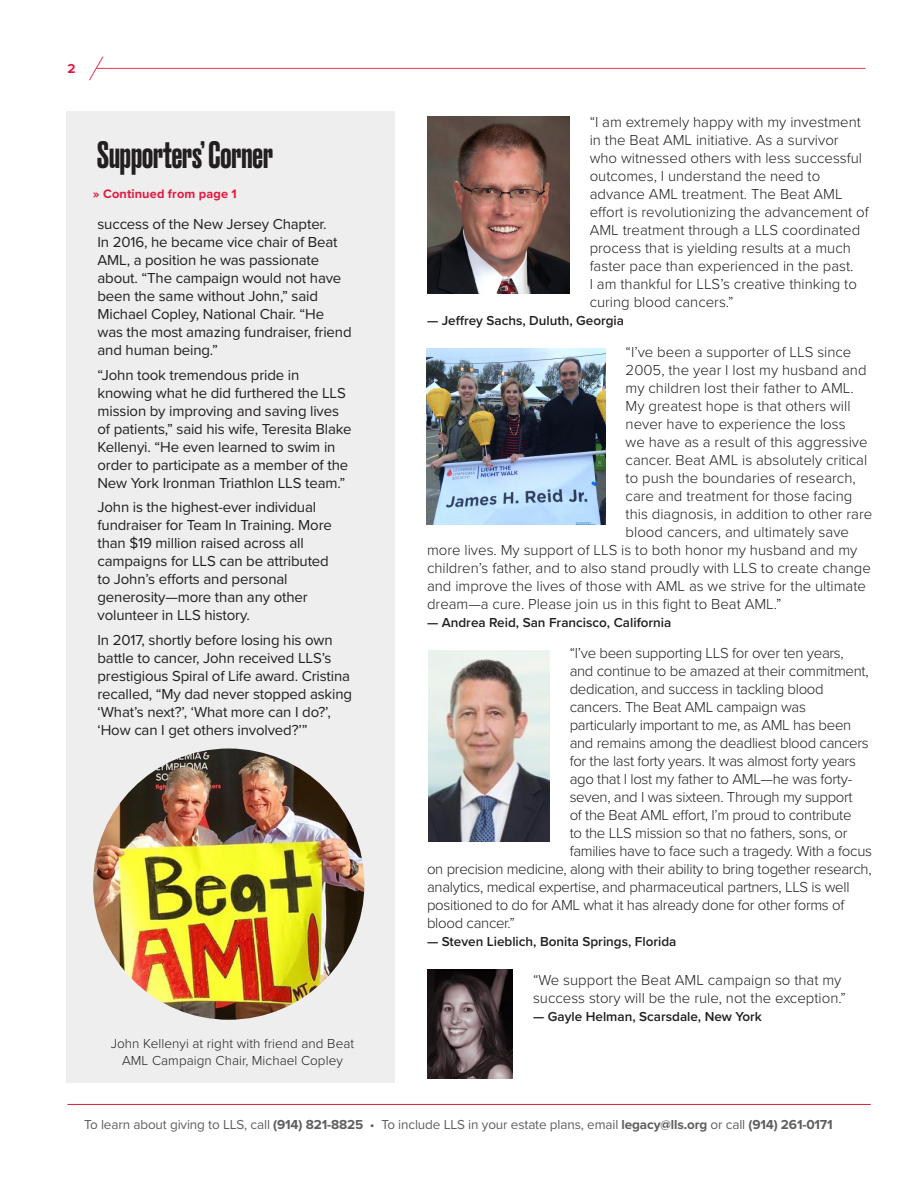
<style>
.page{position:relative;width:918px;height:1188px;background:#fff}
.page>*{position:absolute;margin:0;border:0;box-sizing:border-box;transform-origin:0 0}
.Headline_White_18_22{font:500 36px "Druk";color:#231f20}
.Body_10_5___13_5{font:300 15px/18px "Proxima Nova";color:#231f20}
.Body_10_5___13_5-2{font:15px/18px "Proxima Nova";letter-spacing:-.01em;color:#231f20}
.Body_10_5___13_5-3{font:300 15px "Proxima Nova";letter-spacing:-.02em;color:#231f20}
.Body_10_5___13_5-4{font:600 13.5px "Proxima Nova";color:#231f20}
.t1{font:13.5px "Proxima Nova";letter-spacing:-.01em;color:#5f5f62}
.Body_10_5___13_5-5{font:300 13.5px/16.5px "Proxima Nova";letter-spacing:.005em;color:#231f20;text-align:center}
.t2{font:700 13.5px "Proxima Nova";color:#e4183e}
.Continued_on_from_pa{font:700 12.75px "Proxima Nova";letter-spacing:.01em;color:#e4183e}
.s1{font-weight:700}
</style>
<div class="page">
<div style="left:66px;top:111px;width:329px;height:972px;background:#eeeeef"></div>
<hr style="left:68px;top:1104px;width:803px;height:1px;background:#e4183e">
<svg style="left:89px;top:56px;width:15px;height:25px"></svg>
<hr style="left:96px;top:68px;width:770px;height:1px;background:#e73a49">
<img style="left:93px;top:749px;width:271px;height:271px;border-radius:136px">
<img style="left:426px;top:348px;width:179px;height:176px">
<img style="left:427px;top:970px;width:86px;height:108px">
<img style="left:428px;top:650px;width:121px;height:191px">
<img style="left:428px;top:117px;width:141px;height:177px">
<p class="t2" style="left:68px;top:58px;width:10px">2</p>
<p class="Headline_White_18_22" style="left:97px;top:130px;width:178px">Supporters’ Corner</p>
<p class="Continued_on_from_pa" style="left:93px;top:184px;width:145px">» Continued from page 1</p>
<p class="Body_10_5___13_5-2" style="left:98px;top:214px;width:256px">success of the New Jersey Chapter.<br>In 2016, he became vice chair of Beat AML, a position he was passionate about. “The campaign would not have been the same without John,” said Michael Copley, National Chair. “He was the most amazing fundraiser, friend and human being.”</p>
<p class="Body_10_5___13_5-2" style="left:98px;top:365px;width:256px">“John took tremendous pride in knowing what he did furthered the LLS mission by improving and saving lives of patients,” said his wife, Teresita Blake Kellenyi. “He even learned to swim in order to participate as a member of the New York Ironman Triathlon LLS team.”</p>
<p class="Body_10_5___13_5-2" style="left:98px;top:498px;width:236px">John is the highest-ever individual fundraiser for Team In Training. More than $19 million raised across all campaigns for LLS can be attributed to John’s efforts and personal generosity—more than any other volunteer in LLS history.</p>
<p class="Body_10_5___13_5-2" style="left:98px;top:630px;width:256px">In 2017, shortly before losing his own battle to cancer, John received LLS’s prestigious Spiral of Life award. Cristina recalled, “My dad never stopped asking ‘What’s next?’, ‘What more can I do?’, ‘How can I get others involved?’”</p>
<p class="Body_10_5___13_5-5" style="left:111px;top:1035px;width:245px">John Kellenyi at right with friend and Beat<br>AML Campaign Chair, Michael Copley</p>
<p class="Body_10_5___13_5" style="left:590px;top:113px;width:281px">“I am extremely happy with my investment in the Beat AML initiative. As a survivor who witnessed others with less successful outcomes, I understand the need to advance AML treatment. The Beat AML effort is revolutionizing the advancement of AML treatment through a LLS coordinated process that is yielding results at a much faster pace than experienced in the past.<br>I am thankful for LLS’s creative thinking to curing blood cancers.”</p>
<p class="Body_10_5___13_5-4" style="left:427px;top:311px;width:199px">— Jeffrey Sachs, Duluth, Georgia</p>
<p class="Body_10_5___13_5" style="left:626px;top:342px;width:227px">“I’ve been a supporter of LLS since</p>
<p class="Body_10_5___13_5" style="left:626px;top:360px;width:242px">2005, the year I lost my husband and</p>
<p class="Body_10_5___13_5" style="left:626px;top:378px;width:230px">my children lost their father to AML.</p>
<p class="Body_10_5___13_5" style="left:626px;top:396px;width:226px">My greatest hope is that others will</p>
<p class="Body_10_5___13_5" style="left:626px;top:414px;width:221px">never have to experience the loss</p>
<p class="Body_10_5___13_5" style="left:626px;top:432px;width:243px">we have as a result of this aggressive</p>
<p class="Body_10_5___13_5" style="left:626px;top:450px;width:243px">cancer. Beat AML is absolutely critical</p>
<p class="Body_10_5___13_5" style="left:626px;top:468px;width:232px">to push the boundaries of research,</p>
<p class="Body_10_5___13_5" style="left:626px;top:486px;width:228px">care and treatment for those facing</p>
<p class="Body_10_5___13_5" style="left:626px;top:504px;width:248px">this diagnosis, in addition to other rare</p>
<p class="Body_10_5___13_5" style="left:626px;top:522px;width:225px">blood cancers, and ultimately save</p>
<p class="Body_10_5___13_5" style="left:427px;top:540px;width:432px">more lives. My support of LLS is to both honor my husband and my</p>
<p class="Body_10_5___13_5" style="left:427px;top:558px;width:446px">children’s father, and to also stand proudly with LLS to create change</p>
<p class="Body_10_5___13_5" style="left:427px;top:576px;width:441px">and improve the lives of those with AML as we strive for the ultimate</p>
<p class="Body_10_5___13_5" style="left:427px;top:594px;width:356px">dream—a cure. Please join us in this fight to Beat AML.”</p>
<p class="Body_10_5___13_5-4" style="left:427px;top:612px;width:246px">— Andrea Reid, San Francisco, California</p>
<p class="Body_10_5___13_5-3" style="left:570px;top:642px;width:276px">“I’ve been supporting LLS for over ten years,</p>
<p class="Body_10_5___13_5-3" style="left:570px;top:660px;width:301px">and continue to be amazed at their commitment,</p>
<p class="Body_10_5___13_5-3" style="left:570px;top:678px;width:256px">dedication, and success in tackling blood</p>
<p class="Body_10_5___13_5-3" style="left:570px;top:696px;width:238px">cancers. The Beat AML campaign was</p>
<p class="Body_10_5___13_5-3" style="left:570px;top:714px;width:283px">particularly important to me, as AML has been</p>
<p class="Body_10_5___13_5-3" style="left:570px;top:732px;width:301px">and remains among the deadliest blood cancers</p>
<p class="Body_10_5___13_5-3" style="left:570px;top:750px;width:288px">for the last forty years. It was almost forty years</p>
<p class="Body_10_5___13_5-3" style="left:570px;top:768px;width:284px">ago that I lost my father to AML—he was forty-</p>
<p class="Body_10_5___13_5-3" style="left:570px;top:786px;width:285px">seven, and I was sixteen. Through my support</p>
<p class="Body_10_5___13_5-3" style="left:570px;top:804px;width:283px">of the Beat AML effort, I’m proud to contribute</p>
<p class="Body_10_5___13_5-3" style="left:570px;top:822px;width:279px">to the LLS mission so that no fathers, sons, or</p>
<p class="Body_10_5___13_5-3" style="left:570px;top:840px;width:304px">families have to face such a tragedy. With a focus</p>
<p class="Body_10_5___13_5-3" style="left:427px;top:858px;width:446px">on precision medicine, along with their ability to bring together research,</p>
<p class="Body_10_5___13_5-3" style="left:427px;top:876px;width:424px">analytics, medical expertise, and pharmaceutical partners, LLS is well</p>
<p class="Body_10_5___13_5-3" style="left:427px;top:894px;width:419px">positioned to do for AML what it has already done for other forms of</p>
<p class="Body_10_5___13_5-3" style="left:427px;top:912px;width:89px">blood cancer.”</p>
<p class="Body_10_5___13_5-4" style="left:427px;top:932px;width:251px">— Steven Lieblich, Bonita Springs, Florida</p>
<p class="Body_10_5___13_5" style="left:533px;top:970px;width:314px">“We support the Beat AML campaign so that my success story will be the rule, not the exception.”</p>
<p class="Body_10_5___13_5-4" style="left:533px;top:1006px;width:231px">— Gayle Helman, Scarsdale, New York</p>
<p class="t1" style="left:84px;top:1114px;width:750px">To learn about giving to LLS, call <span class="s1">(914) 821-8825</span> • To include LLS in your estate plans, email <span class="s1">legacy@lls.org</span> or call <span class="s1">(914) 261-0171</span></p>
</div>
